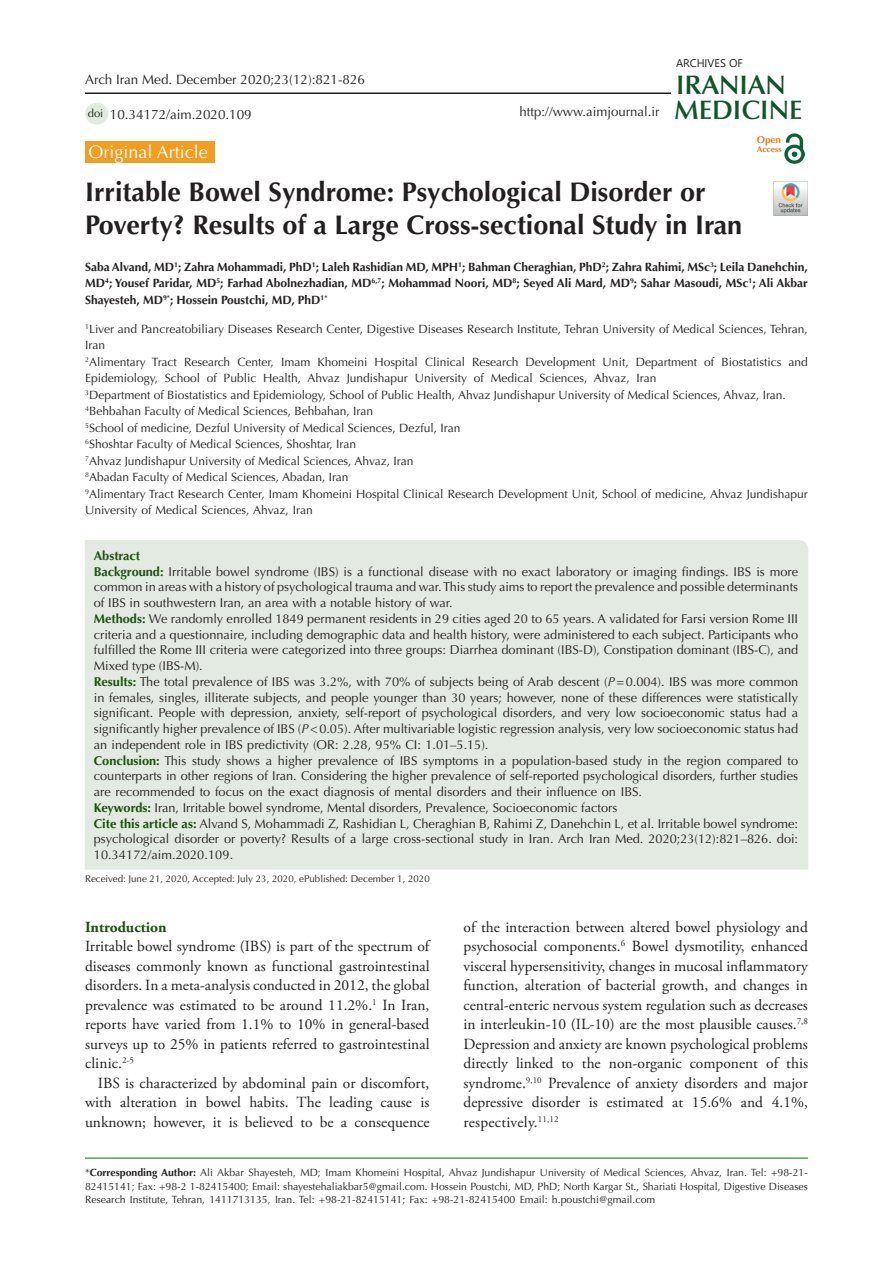
<style>
.page{position:relative;width:893px;height:1263px;background:#fff}
.page>*{position:absolute;margin:0;border:0;box-sizing:border-box;transform-origin:0 0}
.t1{font:700 27px/33px "Optima LT Std";color:#231f20}
.t2{font:600 26.85px "Optima LT Std";color:#11552a}
.t3{font:600 26.85px "Optima LT Std";color:#145228}
.t4{font:18px "Optima LT Std";color:#fff}
.t5{font:15.45px/19.5px "Adobe Garamond Pro";color:#231f20;text-align:justify}
.t6{font:700 15.45px "Adobe Garamond Pro";color:#19500a}
.t7{font:13.5px "Optima LT Std";color:#231f20}
.t8{font:13.2px "Optima LT Std";color:#231f20}
.t9{font:12.75px/15.8px "Optima LT Std";color:#231f20;text-align:justify}
.t10{font:700 12.75px "Optima LT Std";color:#19510a}
.t11{font:12px/16.5px "Optima LT Std";color:#231f20}
.t12{font:700 12px/16.5px "Optima LT Std";color:#231f20;text-align:justify}
.t13{font:11.25px "Optima LT Std";color:#231f20}
.t14{font:11.1px "Segoe UI";color:#231f20}
.t15{font:10.5px/13.5px "Optima LT Std";color:#231f20;text-align:justify}
.t16{font:700 9.9px "Optima LT Std";color:#ee7a23}
.t17{font:9.75px "Optima LT Std";color:#231f20}
.t18{font:700 8.4px "Optima LT Std";color:#e67625}
.s1{font-weight:700;color:#19510a}
.s2{font-style:italic}
.s3{font-weight:700;color:#19500a}
.s4{font-weight:700}
</style>
<div class="page">
<hr style="left:85px;top:1158px;width:723px;height:1px;background:#007513">
<div style="left:85px;top:141px;width:130px;height:22px;background:#f19d20"></div>
<div style="left:85px;top:540px;width:723px;height:330px;background:#e3eae2"></div>
<div style="left:85px;top:103px;width:23px;height:22px;background:#e3eae2;border-radius:50%"></div>
<hr style="left:85px;top:92px;width:586px;height:2px;background:#231f20">
<img style="left:785px;top:133px;width:19px;height:31px">
<img style="left:774px;top:182px;width:34px;height:34px">
<p class="t7" style="left:85px;top:72px;width:282px">Arch Iran Med. December 2020;23(12):821-826</p>
<p class="t13" style="left:88px;top:106px;width:17px">doi</p>
<p class="t7" style="left:110px;top:106px;width:143px">10.34172/aim.2020.109</p>
<p class="t8" style="left:520px;top:104px;width:141px">http://www.aimjournal.ir</p>
<p class="t14" style="left:676px;top:52px;width:68px">ARCHIVES OF</p>
<p class="t3" style="left:676px;top:69px;width:111px">IRANIAN</p>
<p class="t2" style="left:674px;top:94px;width:130px">MEDICINE</p>
<p class="t16" style="left:757px;top:134px;width:26px">Open</p>
<p class="t18" style="left:757px;top:144px;width:26px">Access</p>
<p class="t4" style="left:89px;top:141px;width:121px">Original Article</p>
<p class="t1" style="left:85px;top:176px;width:659px">Irritable Bowel Syndrome: Psychological Disorder or<br>Poverty? Results of a Large Cross-sectional Study in Iran</p>
<p class="t12" style="left:85px;top:258px;width:724px">Saba Alvand, MD<sup>1</sup>; Zahra Mohammadi, PhD<sup>1</sup>; Laleh Rashidian MD, MPH<sup>1</sup>; Bahman Cheraghian, PhD<sup>2</sup>; Zahra Rahimi, MSc<sup>3</sup>; Leila Danehchin, MD<sup>4</sup>; Yousef Paridar, MD<sup>5</sup>; Farhad Abolnezhadian, MD<sup>6,7</sup>; Mohammad Noori, MD<sup>8</sup>; Seyed Ali Mard, MD<sup>9</sup>; Sahar Masoudi, MSc<sup>1</sup>; Ali Akbar Shayesteh, MD<sup>9*</sup>; Hossein Poustchi, MD, PhD<sup>1*</sup></p>
<p class="t11" style="left:85px;top:321px;width:724px"><sup>1</sup>Liver and Pancreatobiliary Diseases Research Center, Digestive Diseases Research Institute, Tehran University of Medical Sciences, Tehran,<br>Iran</p>
<p class="t11" style="left:85px;top:354px;width:724px"><sup>2</sup>Alimentary Tract Research Center, Imam Khomeini Hospital Clinical Research Development Unit, Department of Biostatistics and<br>Epidemiology, School of Public Health, Ahvaz Jundishapur University of Medical Sciences, Ahvaz, Iran</p>
<p class="t11" style="left:85px;top:387px;width:702px"><sup>3</sup>Department of Biostatistics and Epidemiology, School of Public Health, Ahvaz Jundishapur University of Medical Sciences, Ahvaz, Iran.</p>
<p class="t11" style="left:85px;top:403px;width:289px"><sup>4</sup>Behbahan Faculty of Medical Sciences, Behbahan, Iran</p>
<p class="t11" style="left:85px;top:420px;width:377px"><sup>5</sup>School of medicine, Dezful University of Medical Sciences, Dezful, Iran</p>
<p class="t11" style="left:85px;top:436px;width:272px"><sup>6</sup>Shoshtar Faculty of Medical Sciences, Shoshtar, Iran</p>
<p class="t11" style="left:85px;top:453px;width:330px"><sup>7</sup>Ahvaz Jundishapur University of Medical Sciences, Ahvaz, Iran</p>
<p class="t11" style="left:85px;top:469px;width:265px"><sup>8</sup>Abadan Faculty of Medical Sciences, Abadan, Iran</p>
<p class="t11" style="left:85px;top:486px;width:724px"><sup>9</sup>Alimentary Tract Research Center, Imam Khomeini Hospital Clinical Research Development Unit, School of medicine, Ahvaz Jundishapur<br>University of Medical Sciences, Ahvaz, Iran</p>
<p class="t10" style="left:94px;top:548px;width:48px">Abstract</p>
<p class="t9" style="left:94px;top:564px;width:706px"><span class="s1">Background:</span> Irritable bowel syndrome (IBS) is a functional disease with no exact laboratory or imaging findings. IBS is more common in areas with a history of psychological trauma and war. This study aims to report the prevalence and possible determinants of IBS in southwestern Iran, an area with a notable history of war.</p>
<p class="t9" style="left:94px;top:611px;width:706px"><span class="s1">Methods:</span> We randomly enrolled 1849 permanent residents in 29 cities aged 20 to 65 years. A validated for Farsi version Rome III criteria and a questionnaire, including demographic data and health history, were administered to each subject. Participants who fulfilled the Rome III criteria were categorized into three groups: Diarrhea dominant (IBS-D), Constipation dominant (IBS-C), and Mixed type (IBS-M).</p>
<p class="t9" style="left:94px;top:674px;width:706px"><span class="s1">Results:</span> The total prevalence of IBS was 3.2%, with 70% of subjects being of Arab descent (<span class="s2">P</span>=0.004). IBS was more common in females, singles, illiterate subjects, and people younger than 30 years; however, none of these differences were statistically significant. People with depression, anxiety, self-report of psychological disorders, and very low socioeconomic status had a significantly higher prevalence of IBS (<span class="s2">P</span>&lt;0.05). After multivariable logistic regression analysis, very low socioeconomic status had an independent role in IBS predictivity (OR: 2.28, 95% CI: 1.01–5.15).</p>
<p class="t9" style="left:94px;top:753px;width:706px"><span class="s1">Conclusion:</span> This study shows a higher prevalence of IBS symptoms in a population-based study in the region compared to counterparts in other regions of Iran. Considering the higher prevalence of self-reported psychological disorders, further studies are recommended to focus on the exact diagnosis of mental disorders and their influence on IBS.</p>
<p class="t9" style="left:94px;top:800px;width:525px"><span class="s1">Keywords:</span> Iran, Irritable bowel syndrome, Mental disorders, Prevalence, Socioeconomic factors</p>
<p class="t9" style="left:94px;top:816px;width:706px"><span class="s3">Cite this article as:</span> Alvand S, Mohammadi Z, Rashidian L, Cheraghian B, Rahimi Z, Danehchin L, et al. Irritable bowel syndrome: psychological disorder or poverty? Results of a large cross-sectional study in Iran. Arch Iran Med. 2020;23(12):821–826. doi:<br>10.34172/aim.2020.109.</p>
<p class="t17" style="left:85px;top:873px;width:346px">Received: June 21, 2020, Accepted: July 23, 2020, ePublished: December 1, 2020</p>
<p class="t6" style="left:85px;top:918px;width:83px">Introduction</p>
<p class="t5" style="left:85px;top:937px;width:346px">Irritable bowel syndrome (IBS) is part of the spectrum of diseases commonly known as functional gastrointestinal disorders. In a meta-analysis conducted in 2012, the global prevalence was estimated to be around 11.2%.<sup>1</sup> In Iran, reports have varied from 1.1% to 10% in general-based surveys up to 25% in patients referred to gastrointestinal clinic.<sup>2-5</sup></p>
<p class="t5" style="left:85px;top:1074px;width:346px;text-indent:13px">IBS is characterized by abdominal pain or discomfort, with alteration in bowel habits. The leading cause is unknown; however, it is believed to be a consequence</p>
<p class="t5" style="left:463px;top:918px;width:346px">of the interaction between altered bowel physiology and psychosocial components.<sup>6</sup> Bowel dysmotility, enhanced visceral hypersensitivity, changes in mucosal inflammatory function, alteration of bacterial growth, and changes in central-enteric nervous system regulation such as decreases in interleukin-10 (IL-10) are the most plausible causes.<sup>7,8<br></sup>Depression and anxiety are known psychological problems directly linked to the non-organic component of this syndrome.<sup>9,10</sup> Prevalence of anxiety disorders and major depressive disorder is estimated at 15.6% and 4.1%, respectively.<sup>11,12</sup></p>
<p class="t15" style="left:85px;top:1166px;width:724px">*<span class="s4">Corresponding Author:</span> Ali Akbar Shayesteh, MD; Imam Khomeini Hospital, Ahvaz Jundishapur University of Medical Sciences, Ahvaz, Iran. Tel: +98-21- 82415141; Fax: +98-2 1-82415400; Email: shayestehaliakbar5@gmail.com. Hossein Poustchi, MD, PhD; North Kargar St., Shariati Hospital, Digestive Diseases Research Institute, Tehran, 1411713135, Iran. Tel: +98-21-82415141; Fax: +98-21-82415400 Email: h.poustchi@gmail.com</p>
</div>
